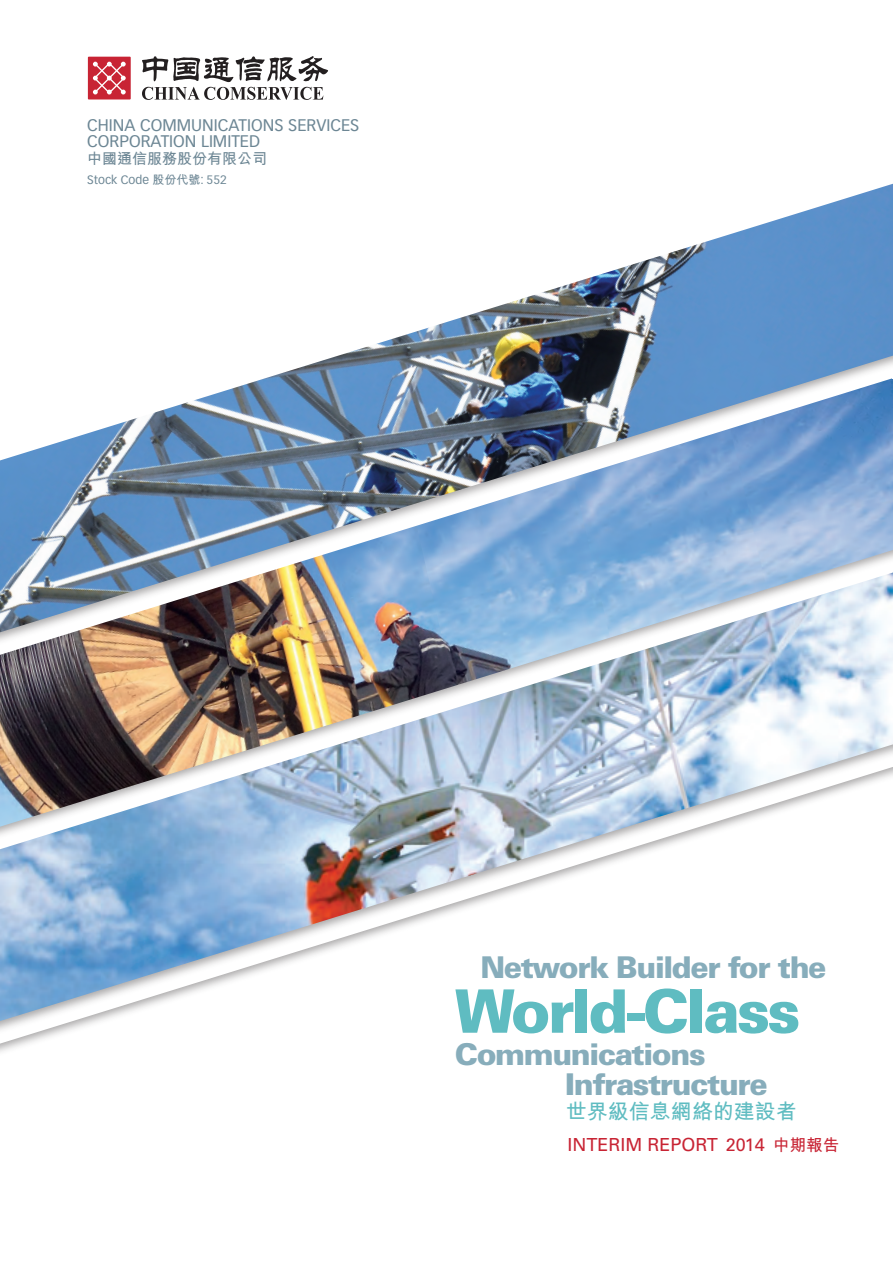
<style>
.page{position:relative;width:893px;height:1263px;background:#fff}
.page>*{position:absolute;margin:0;border:0;box-sizing:border-box;transform-origin:0 0}
.t1{font:900 60px "Univers LT Std";letter-spacing:-.05em;color:#5fbcc1}
.t2{font:900 30px/30px "Univers LT Std";letter-spacing:-.05em;color:#87adbb}
.t3{font:700 21px "M Hei HK";color:#5fbcc1}
.t4{font:18px "Univers LT Std";color:#c82434}
.t5{font:16.5px/16.5px "Vectora LT Std";color:#6c8694}
.t6{font:700 15px "M Hei HK";color:#6c8694}
.t7{font:12px "Vectora LT Std";color:#6c8694}
.s1{font-family:"M Hei HK";font-weight:700}
.s2{font-family:"M Hei HK";font-weight:700;font-size:16.5px}
</style>
<div class="page">
<svg style="left:142px;top:56px;width:186px;height:44px"></svg>
<img style="left:492px;top:183px;width:401px;height:125px">
<img style="left:279px;top:308px;width:614px;height:66px">
<img style="left:0;top:830px;width:716px;height:195px">
<img style="left:0;top:374px;width:893px;height:456px">
<svg style="left:88px;top:57px;width:43px;height:42px;background:#d14c59"></svg>
<p class="t5" style="left:87px;top:117px;width:274px">CHINA COMMUNICATIONS SERVICES<br>CORPORATION LIMITED</p>
<p class="t7" style="left:87px;top:172px;width:141px">Stock Code <span class="s1">股份代號</span>: 552</p>
<p class="t6" style="left:87px;top:147px;width:181px">中國通信服務股份有限公司</p>
<p class="t2" style="left:480px;top:952px;width:348px">Network Builder for the</p>
<h1 class="t1" style="left:455px;top:973px;width:347px">World-Class</h1>
<p class="t2" style="left:565px;top:1039px;width:204px;text-indent:-110px">Communications<br>Infrastructure</p>
<p class="t3" style="left:566px;top:1096px;width:232px">世界級信息網絡的建設者</p>
<p class="t4" style="left:567px;top:1134px;width:273px">INTERIM REPORT 2014 <span class="s2">中期報告</span></p>
</div>
